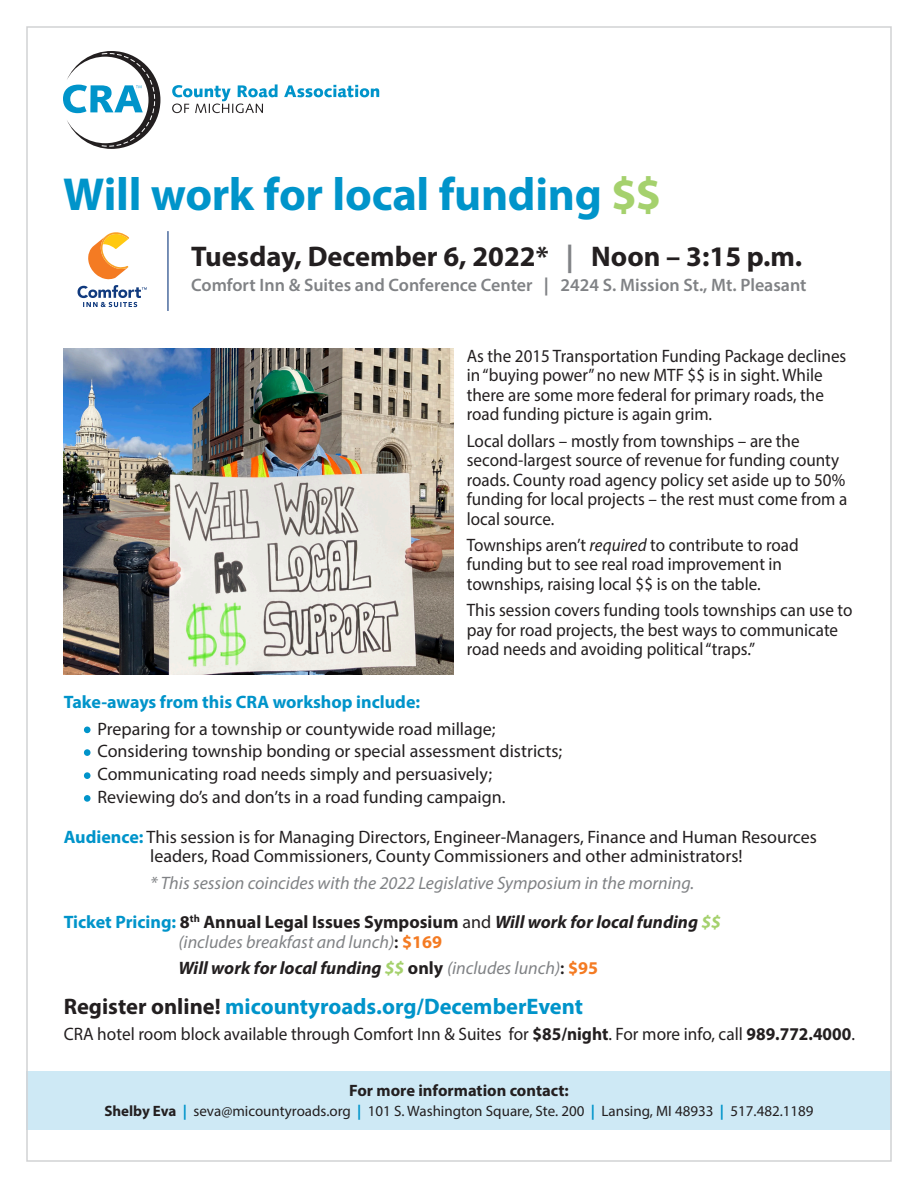
<style>
.page{position:relative;width:918px;height:1188px;background:#fff}
.page>*{position:absolute;margin:0;border:0;box-sizing:border-box;transform-origin:0 0}
.t1{font:700 46.5px "Myriad Pro";letter-spacing:-.005em;color:#0094ca}
.t2{font:700 28.5px "Myriad Pro";color:#231f20}
.t3{font:700 22.5px "Myriad Pro";color:#0094ca}
.t4{font:18px/19.5px "Myriad Pro";color:#231f20;scale:.95 1}
.t5{font:18px "Myriad Pro";color:#231f20}
.t6{font:italic 18px "Myriad Pro";color:#808285}
.t7{font:18px "Myriad Pro";color:#231f20;scale:.96 1}
.t8{font:700 18px "Myriad Pro";color:#231f20}
.t9{font:600 18px "Myriad Pro";color:#808285}
.t10{font:italic 700 18px "Myriad Pro";color:#231f20}
.t11{font:700 18px "Myriad Pro";color:#0094ca}
.t12{font:700 16.5px "Myriad Pro";color:#231f20}
.t13{font:15px "Myriad Pro";color:#231f20}
.s1{color:#a5d16d}
.s2{color:#808285}
.s3{font-weight:700}
.s4{font-style:italic}
.s5{font-weight:900;color:#0094ca}
.s6{font-weight:700;color:#0094ca}
.s7{color:#0094ca}
.s8{font-weight:400}
.s9{font-style:italic;color:#a5d16d}
.s10{font-weight:600;font-style:normal;color:#231f20}
.s11{font-weight:700;font-style:normal;color:#f47b23}
.s12{font-style:normal}
.s13{font-weight:400;color:#808285}
.s14{font-weight:600;font-style:normal}
.s15{font-style:normal;color:#f47b23}
.s16{color:#231f20}
</style>
<div class="page">
<svg style="left:284px;top:85px;width:95px;height:12px"></svg>
<svg style="left:172px;top:84px;width:106px;height:29px"></svg>
<svg style="left:63px;top:51px;width:97px;height:98px"></svg>
<div style="left:26px;top:1071px;width:866px;height:59px;background:#cee9f5"></div>
<svg style="left:78px;top:232px;width:69px;height:75px"></svg>
<hr style="left:167px;top:231px;width:2px;height:80px;background:#103a7e">
<img style="left:64px;top:348px;width:389px;height:326px">
<p class="t1" style="left:63px;top:164px;width:600px">Will work for local funding <span class="s1">$$</span></p>
<p class="t2" style="left:191px;top:238px;width:613px">Tuesday, December 6, 2022* <span class="s2">|</span> Noon – 3:15 p.m.</p>
<p class="t9" style="left:191px;top:274px;width:617px">Comfort Inn &amp; Suites and Conference Center <span class="s3">|</span> 2424 S. Mission St., Mt. Pleasant</p>
<p class="t4" style="left:467px;top:346px;width:401px">As the 2015 Transportation Funding Package declines in “buying power” no new MTF $$ is in sight. While there are some more federal for primary roads, the road funding picture is again grim.</p>
<p class="t4" style="left:467px;top:430px;width:402px">Local dollars – mostly from townships – are the second-largest source of revenue for funding county roads. County road agency policy set aside up to 50% funding for local projects – the rest must come from a local source.</p>
<p class="t4" style="left:467px;top:535px;width:351px">Townships aren’t <span class="s4">required</span> to contribute to road funding but to see real road improvement in townships, raising local $$ is on the table.</p>
<p class="t4" style="left:467px;top:600px;width:408px">This session covers funding tools townships can use to pay for road projects, the best ways to communicate road needs and avoiding political “traps.”</p>
<p class="t11" style="left:64px;top:690px;width:358px">Take-aways from this CRA workshop include:</p>
<p class="t5" style="left:84px;top:717px;width:413px"><span class="s5">•</span> Preparing for a township or countywide road millage;</p>
<p class="t5" style="left:84px;top:740px;width:480px"><span class="s5">•</span> Considering township bonding or special assessment districts;</p>
<p class="t5" style="left:84px;top:763px;width:410px"><span class="s5">•</span> Communicating road needs simply and persuasively;</p>
<p class="t5" style="left:84px;top:786px;width:423px"><span class="s5">•</span> Reviewing do’s and don’ts in a road funding campaign.</p>
<p class="t5" style="left:64px;top:826px;width:755px"><span class="s6">Audience:</span> This session is for Managing Directors, Engineer-Managers, Finance and Human Resources</p>
<p class="t5" style="left:150px;top:845px;width:594px">leaders, Road Commissioners, County Commissioners and other administrators!</p>
<p class="t6" style="left:150px;top:871px;width:546px">* This session coincides with the 2022 Legislative Symposium in the morning.</p>
<p class="t8" style="left:64px;top:911px;width:659px"><span class="s7">Ticket Pricing:</span> 8<sup>th</sup> Annual Legal Issues Symposium <span class="s8">and</span> <span class="s4">Will work for local funding</span> <span class="s9">$$</span></p>
<p class="t6" style="left:178px;top:931px;width:265px">(includes breakfast and lunch)<span class="s10">:</span> <span class="s11">$169</span></p>
<p class="t10" style="left:178px;top:956px;width:421px">Will work for local funding <span class="s1">$$</span> <span class="s12">only</span> <span class="s13">(includes lunch)</span><span class="s14">:</span> <span class="s15">$95</span></p>
<p class="t3" style="left:64px;top:992px;width:521px"><span class="s16">Register online!</span> micountyroads.org/DecemberEvent</p>
<p class="t7" style="left:64px;top:1023px;width:826px">CRA hotel room block available through Comfort Inn &amp; Suites for <span class="s3">$85/night</span>. For more info, call <span class="s3">989.772.4000</span>.</p>
<p class="t12" style="left:349px;top:1080px;width:221px">For more information contact:</p>
<p class="t13" style="left:104px;top:1102px;width:711px"><span class="s3">Shelby Eva</span> <span class="s6">|</span> seva@micountyroads.org <span class="s6">|</span> 101 S. Washington Square, Ste. 200 <span class="s6">|</span> Lansing, MI 48933 <span class="s6">|</span> 517.482.1189</p>
</div>
